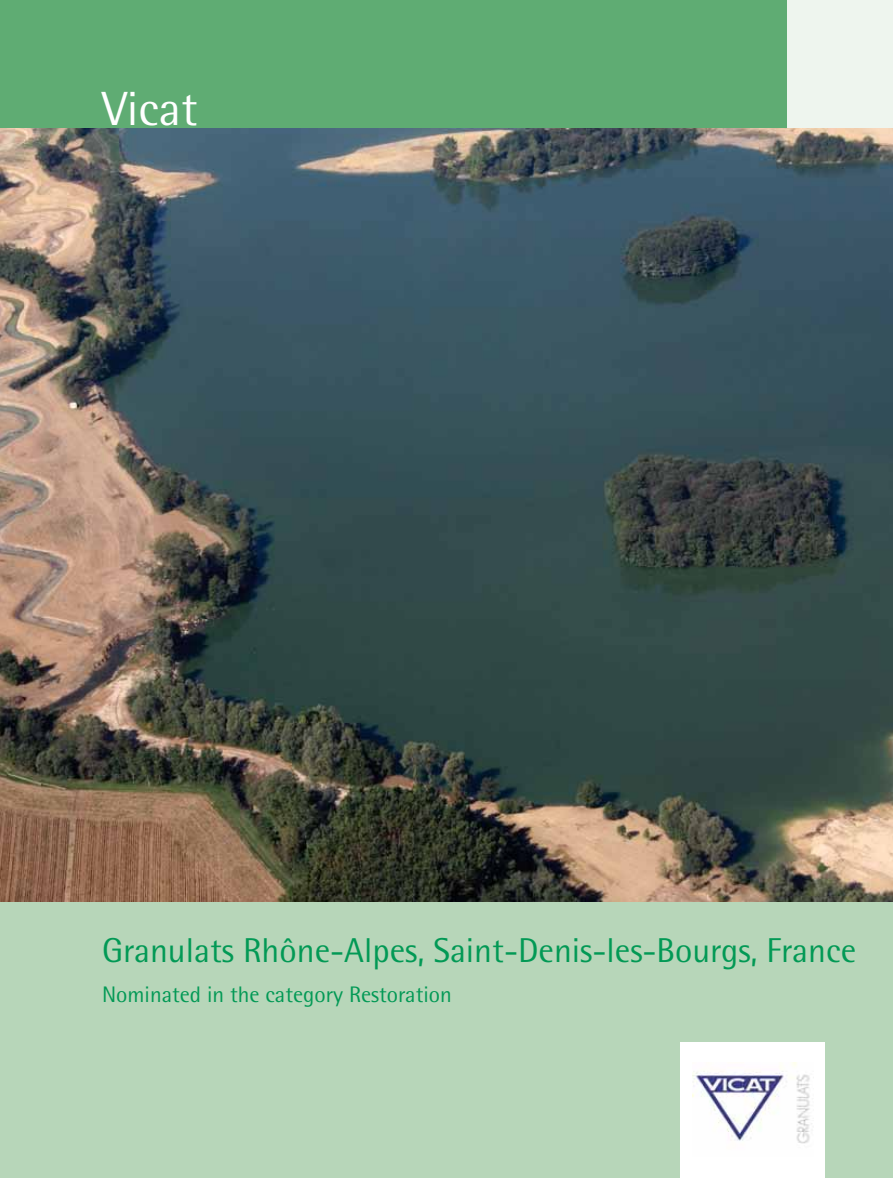
<style>
.page{position:relative;width:893px;height:1178px;background:#fff}
.page>*{position:absolute;margin:0;border:0;box-sizing:border-box;transform-origin:0 0}
.t1{font:48px "Rotis Semi Sans";color:#fff}
.t2{font:34.5px "Rotis Semi Sans";color:#029955}
.t3{font:22.5px "Rotis Semi Sans";color:#029955}
</style>
<div class="page">
<img style="left:0;top:128px;width:893px;height:775px">
<div style="left:0;top:0;width:893px;height:128px;background:#eef5ee"></div>
<div style="left:0;top:903px;width:893px;height:275px;background:#b7d6b9"></div>
<div style="left:0;top:0;width:787px;height:128px;background:#5fac73"></div>
<div style="left:680px;top:1042px;width:145px;height:136px;background:#fff"></div>
<img style="left:692px;top:1063px;width:120px;height:81px">
<h1 class="t1" style="left:102px;top:81px;width:97px">Vicat</h1>
<p class="t2" style="left:102px;top:930px;width:756px">Granulats Rhône-Alpes, Saint-Denis-les-Bourgs, France</p>
<p class="t3" style="left:102px;top:981px;width:351px">Nominated in the category Restoration</p>
</div>
